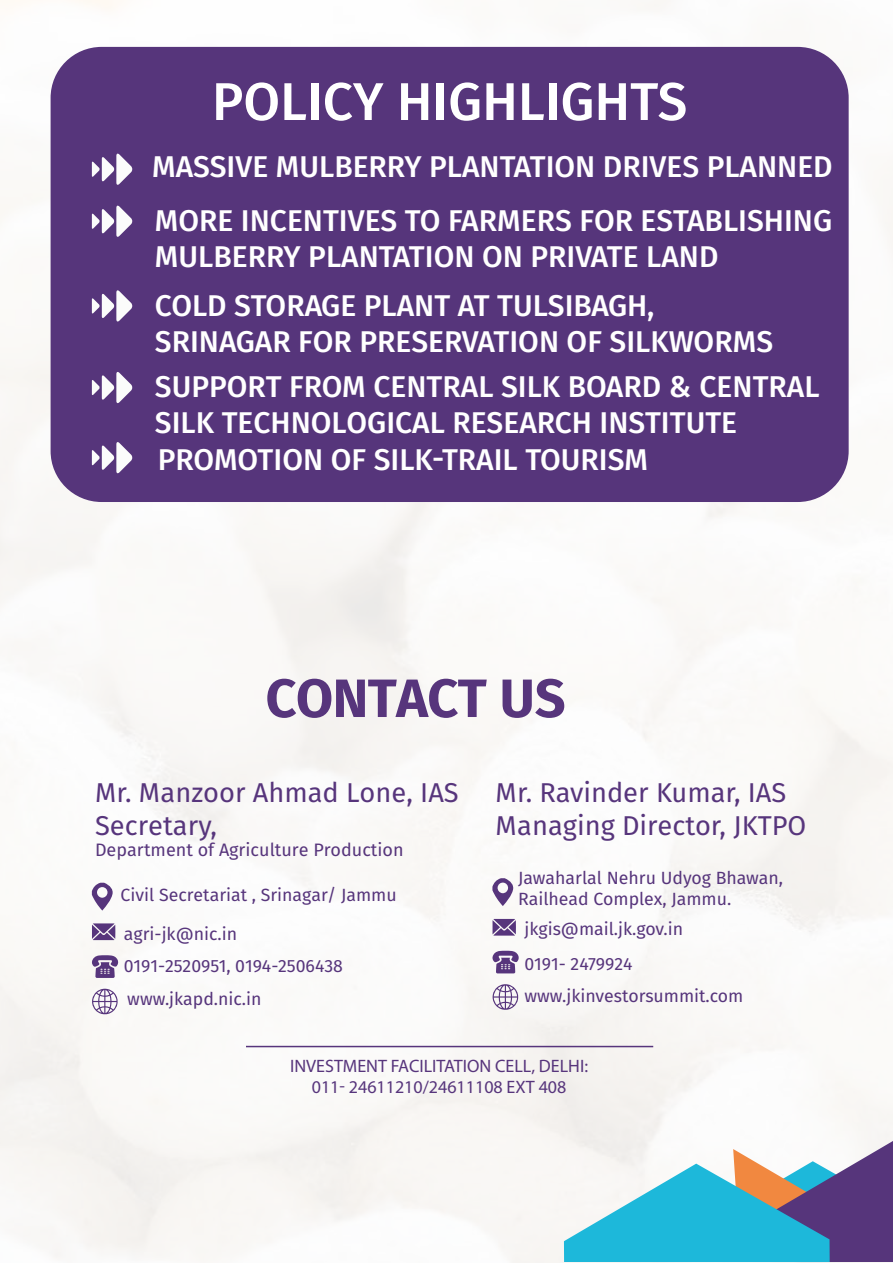
<style>
.page{position:relative;width:893px;height:1263px;background:#fff}
.page>*{position:absolute;margin:0;border:0;box-sizing:border-box;transform-origin:0 0}
.t1{font:700 54px "Fira Sans";letter-spacing:-.015em;color:#57357c}
.t2{font:500 53.25px "Fira Sans";color:#fff}
.t3{font:500 30px/54.2px "Fira Sans";color:#fff}
.t4{font:27.3px/32.7px "Fira Sans";color:#57357c}
.t5{font:18px/21.6px "Myriad Pro";color:#57357c;text-align:center}
.t6{font:18px "Fira Sans";color:#57357c}
.t7{font:17.7px/35.4px "Fira Sans";color:#57357c}
</style>
<div class="page">
<img style="left:0;top:0;width:893px;height:1263px">
<div style="left:51px;top:47px;width:798px;height:455px;background:#56357b;border-radius:51px"></div>
<svg style="left:92px;top:153px;width:41px;height:32px"></svg>
<svg style="left:92px;top:205px;width:41px;height:32px"></svg>
<svg style="left:92px;top:290px;width:41px;height:32px"></svg>
<svg style="left:92px;top:372px;width:41px;height:32px"></svg>
<svg style="left:92px;top:442px;width:41px;height:32px"></svg>
<svg style="left:564px;top:1108px;width:329px;height:153px"></svg>
<svg style="left:493px;top:919px;width:23px;height:16px"></svg>
<svg style="left:493px;top:984px;width:26px;height:26px"></svg>
<svg style="left:492px;top:950px;width:27px;height:23px"></svg>
<svg style="left:492px;top:878px;width:22px;height:28px"></svg>
<svg style="left:92px;top:923px;width:23px;height:17px"></svg>
<svg style="left:92px;top:989px;width:26px;height:26px"></svg>
<svg style="left:92px;top:955px;width:27px;height:23px"></svg>
<svg style="left:92px;top:883px;width:22px;height:27px"></svg>
<hr style="left:246px;top:1046px;width:407px;height:1px;background:#57357c">
<h2 class="t2" style="left:212px;top:64px;width:477px">POLICY HIGHLIGHTS</h2>
<p class="t3" style="left:152px;top:139px;width:682px">MASSIVE MULBERRY PLANTATION DRIVES PLANNED<br>MORE INCENTIVES TO FARMERS FOR ESTABLISHING</p>
<p class="t3" style="left:155px;top:232px;width:565px;line-height:48.8px">MULBERRY PLANTATION ON PRIVATE LAND<br>COLD STORAGE PLANT AT TULSIBAGH,</p>
<p class="t3" style="left:155px;top:318px;width:666px;line-height:45.6px">SRINAGAR FOR PRESERVATION OF SILKWORMS<br>SUPPORT FROM CENTRAL SILK BOARD &amp; CENTRAL</p>
<p class="t3" style="left:155px;top:404px;width:584px;line-height:37.2px">SILK TECHNOLOGICAL RESEARCH INSTITUTE<br>PROMOTION OF SILK-TRAIL TOURISM</p>
<h1 class="t1" style="left:266px;top:660px;width:302px">CONTACT US</h1>
<p class="t4" style="left:95px;top:776px;width:365px">Mr. Manzoor Ahmad Lone, IAS<br>Secretary,</p>
<p class="t6" style="left:95px;top:837px;width:310px">Department of Agriculture Production</p>
<p class="t7" style="left:121px;top:877px;width:278px">Civil Secretariat , Srinagar/ Jammu</p>
<p class="t7" style="left:124px;top:917px;width:220px;line-height:32.4px">agri-jk@nic.in<br>0191-2520951, 0194-2506438</p>
<p class="t7" style="left:127px;top:981px;width:136px">www.jkapd.nic.in</p>
<p class="t4" style="left:496px;top:776px;width:312px">Mr. Ravinder Kumar, IAS<br>Managing Director, JKTPO</p>
<p class="t7" style="left:518px;top:867px;width:266px;line-height:21.3px">Jawaharlal Nehru Udyog Bhawan,<br>Railhead Complex, Jammu.</p>
<p class="t7" style="left:524px;top:911px;width:160px">jkgis@mail.jk.gov.in<br>0191- 2479924</p>
<p class="t7" style="left:524px;top:978px;width:220px">www.jkinvestorsummit.com</p>
<p class="t5" style="left:290px;top:1054px;width:299px">INVESTMENT FACILITATION CELL, DELHI:<br>011- 24611210/24611108 EXT 408</p>
</div>
